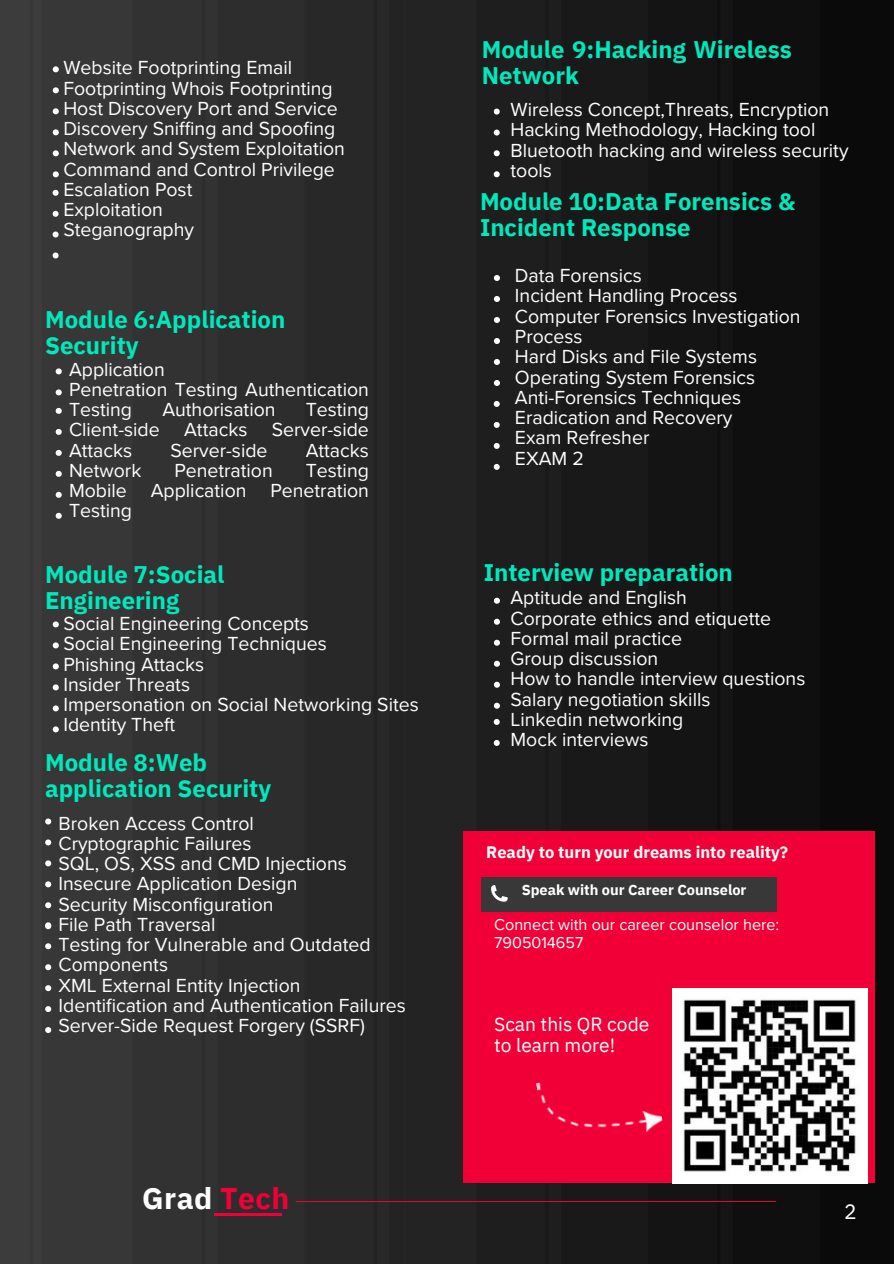
<style>
.page{position:relative;width:894px;height:1264px;background:#fff}
.page>*{position:absolute;margin:0;border:0;box-sizing:border-box;transform-origin:0 0}
.t1{font:700 30px "IBM Plex Sans";letter-spacing:.015em;color:#fff}
.t2{font:700 24px/25.8px "IBM Plex Sans";color:#00e8bb}
.t3{font:21px "IBM Plex Sans";color:#fff}
.t4{font:19.5px/20.2px "Proxima Nova";color:#fff}
.t5{font:19.2px/20.2px "IBM Plex Sans";color:#fff}
.t6{font:700 16.5px "IBM Plex Sans";color:#fff}
.t7{font:16.2px/18px "Proxima Nova";color:#fff}
.t8{font:700 14.55px "IBM Plex Sans";color:#fff}
.s1{color:#f00037}
</style>
<div class="page">
<img style="left:0;top:0;width:893px;height:1263px">
<hr style="left:296px;top:1200px;width:479px;height:1px;background:#f00037">
<div style="left:455px;top:824px;width:426px;height:365px;background:#f00037"></div>
<div style="left:481px;top:877px;width:296px;height:35px;background:#383838"></div>
<svg style="left:482px;top:877px;width:33px;height:32px"></svg>
<img style="left:672px;top:988px;width:195px;height:195px">
<img style="left:536px;top:1082px;width:127px;height:50px">
<svg style="left:37px;top:811px;width:22px;height:19px"></svg>
<svg style="left:37px;top:830px;width:22px;height:21px"></svg>
<svg style="left:37px;top:851px;width:22px;height:21px"></svg>
<svg style="left:37px;top:872px;width:22px;height:21px"></svg>
<svg style="left:37px;top:893px;width:22px;height:21px"></svg>
<svg style="left:37px;top:914px;width:22px;height:21px"></svg>
<svg style="left:37px;top:935px;width:22px;height:21px"></svg>
<svg style="left:37px;top:956px;width:22px;height:21px"></svg>
<svg style="left:37px;top:977px;width:22px;height:21px"></svg>
<svg style="left:37px;top:998px;width:22px;height:21px"></svg>
<svg style="left:37px;top:1019px;width:22px;height:21px"></svg>
<svg style="left:45px;top:614px;width:21px;height:19px"></svg>
<svg style="left:45px;top:633px;width:21px;height:21px"></svg>
<svg style="left:45px;top:654px;width:21px;height:21px"></svg>
<svg style="left:45px;top:675px;width:21px;height:21px"></svg>
<svg style="left:45px;top:696px;width:21px;height:21px"></svg>
<svg style="left:45px;top:717px;width:21px;height:23px"></svg>
<svg style="left:48px;top:361px;width:21px;height:19px"></svg>
<svg style="left:48px;top:380px;width:21px;height:20px"></svg>
<svg style="left:48px;top:400px;width:21px;height:21px"></svg>
<svg style="left:48px;top:421px;width:21px;height:21px"></svg>
<svg style="left:48px;top:442px;width:21px;height:21px"></svg>
<svg style="left:48px;top:463px;width:21px;height:21px"></svg>
<svg style="left:48px;top:484px;width:21px;height:21px"></svg>
<svg style="left:48px;top:505px;width:21px;height:21px"></svg>
<hr style="left:215px;top:1212px;width:67px;height:3px;background:#f00037">
<svg style="left:486px;top:590px;width:21px;height:19px"></svg>
<svg style="left:486px;top:609px;width:21px;height:21px"></svg>
<svg style="left:486px;top:630px;width:21px;height:21px"></svg>
<svg style="left:486px;top:651px;width:21px;height:21px"></svg>
<svg style="left:486px;top:672px;width:21px;height:21px"></svg>
<svg style="left:486px;top:693px;width:21px;height:23px"></svg>
<svg style="left:493px;top:719px;width:6px;height:6px"></svg>
<svg style="left:493px;top:740px;width:6px;height:6px"></svg>
<svg style="left:493px;top:109px;width:6px;height:6px"></svg>
<svg style="left:493px;top:130px;width:6px;height:6px"></svg>
<svg style="left:493px;top:150px;width:6px;height:6px"></svg>
<svg style="left:493px;top:171px;width:6px;height:6px"></svg>
<svg style="left:486px;top:267px;width:21px;height:20px"></svg>
<svg style="left:486px;top:287px;width:21px;height:21px"></svg>
<svg style="left:486px;top:308px;width:21px;height:21px"></svg>
<svg style="left:486px;top:329px;width:21px;height:21px"></svg>
<svg style="left:486px;top:350px;width:21px;height:21px"></svg>
<svg style="left:486px;top:371px;width:21px;height:22px"></svg>
<svg style="left:493px;top:401px;width:6px;height:6px"></svg>
<svg style="left:493px;top:422px;width:6px;height:6px"></svg>
<svg style="left:493px;top:443px;width:6px;height:6px"></svg>
<svg style="left:493px;top:464px;width:6px;height:6px"></svg>
<svg style="left:45px;top:59px;width:21px;height:19px"></svg>
<svg style="left:45px;top:78px;width:21px;height:21px"></svg>
<svg style="left:45px;top:99px;width:21px;height:21px"></svg>
<svg style="left:45px;top:120px;width:21px;height:21px"></svg>
<svg style="left:45px;top:141px;width:21px;height:21px"></svg>
<svg style="left:45px;top:162px;width:21px;height:23px"></svg>
<svg style="left:53px;top:190px;width:6px;height:6px"></svg>
<svg style="left:53px;top:211px;width:6px;height:6px"></svg>
<svg style="left:53px;top:231px;width:6px;height:6px"></svg>
<svg style="left:53px;top:252px;width:6px;height:6px"></svg>
<p class="t4" style="left:63px;top:58px;width:283px">Website Footprinting Email<br>Footprinting Whois Footprinting<br>Host Discovery Port and Service<br>Discovery Sniffing and Spoofing<br>Network and System Exploitation<br>Command and Control Privilege<br>Escalation Post<br>Exploitation<br>Steganography</p>
<p class="t2" style="left:45px;top:306px;width:242px">Module 6:Application<br>Security</p>
<h2 class="t4" style="left:69px;top:359px;width:301px">Application<br>Penetration Testing Authentication<br>Testing</h2>
<h2 class="t4" style="left:69px;top:400px;width:301px;text-align:justify;text-indent:237px">Testing Client-side Attacks Server-side Attacks</h2>
<h2 class="t4" style="left:162px;top:400px;width:115px">Authorisation</h2>
<h2 class="t4" style="left:170px;top:440px;width:99px">Server-side</h2>
<h2 class="t4" style="left:305px;top:440px;width:65px">Attacks</h2>
<h2 class="t4" style="left:69px;top:461px;width:301px;text-align:justify;text-indent:237px">Testing Mobile Application Penetration Testing</h2>
<h2 class="t4" style="left:69px;top:461px;width:74px">Network</h2>
<h2 class="t4" style="left:174px;top:461px;width:100px">Penetration</h2>
<h2 class="t2" style="left:45px;top:561px;width:181px">Module 7:Social<br>Engineering</h2>
<h2 class="t4" style="left:63px;top:614px;width:357px">Social Engineering Concepts<br>Social Engineering Techniques<br>Phishing Attacks<br>Insider Threats<br>Impersonation on Social Networking Sites<br>Identity Theft</h2>
<h3 class="t2" style="left:45px;top:749px;width:227px">Module 8:Web application Security</h3>
<h3 class="t4" style="left:58px;top:813px;width:349px">Broken Access Control<br>Cryptographic Failures<br>SQL, OS, XSS and CMD Injections<br>Insecure Application Design<br>Security Misconfiguration<br>File Path Traversal<br>Testing for Vulnerable and Outdated<br>Components<br>XML External Entity Injection<br>Identification and Authentication Failures<br>Server-Side Request Forgery (SSRF)</h3>
<h4 class="t1" style="left:142px;top:1177px;width:148px">Grad <span class="s1">Tech</span></h4>
<p class="t2" style="left:481px;top:36px;width:311px">Module 9:Hacking Wireless<br>Network</p>
<h2 class="t4" style="left:510px;top:100px;width:339px">Wireless Concept,Threats, Encryption<br>Hacking Methodology, Hacking tool<br>Bluetooth hacking and wireless security tools</h2>
<p class="t2" style="left:480px;top:188px;width:317px">Module 10:Data Forensics &amp;<br>Incident Response</p>
<p class="t4" style="left:515px;top:266px;width:287px">Data Forensics<br>Incident Handling Process<br>Computer Forensics Investigation<br>Process<br>Hard Disks and File Systems<br>Operating System Forensics<br>Anti-Forensics Techniques<br>Eradication and Recovery<br>Exam Refresher<br>EXAM 2</p>
<h3 class="t2" style="left:483px;top:559px;width:251px">Interview preparation</h3>
<h3 class="t4" style="left:510px;top:588px;width:296px">Aptitude and English<br>Corporate ethics and etiquette<br>Formal mail practice<br>Group discussion<br>How to handle interview questions<br>Salary negotiation skills<br>Linkedin networking<br>Mock interviews</h3>
<h3 class="t6" style="left:486px;top:840px;width:303px">Ready to turn your dreams into reality?</h3>
<p class="t8" style="left:521px;top:879px;width:226px">Speak with our Career Counselor</p>
<h2 class="t7" style="left:494px;top:915px;width:286px">Connect with our career counselor here:<br>7905014657</h2>
<h3 class="t5" style="left:494px;top:1013px;width:157px">Scan this QR code to learn more!</h3>
<h2 class="t3" style="left:843px;top:1197px;width:14px">2</h2>
</div>
